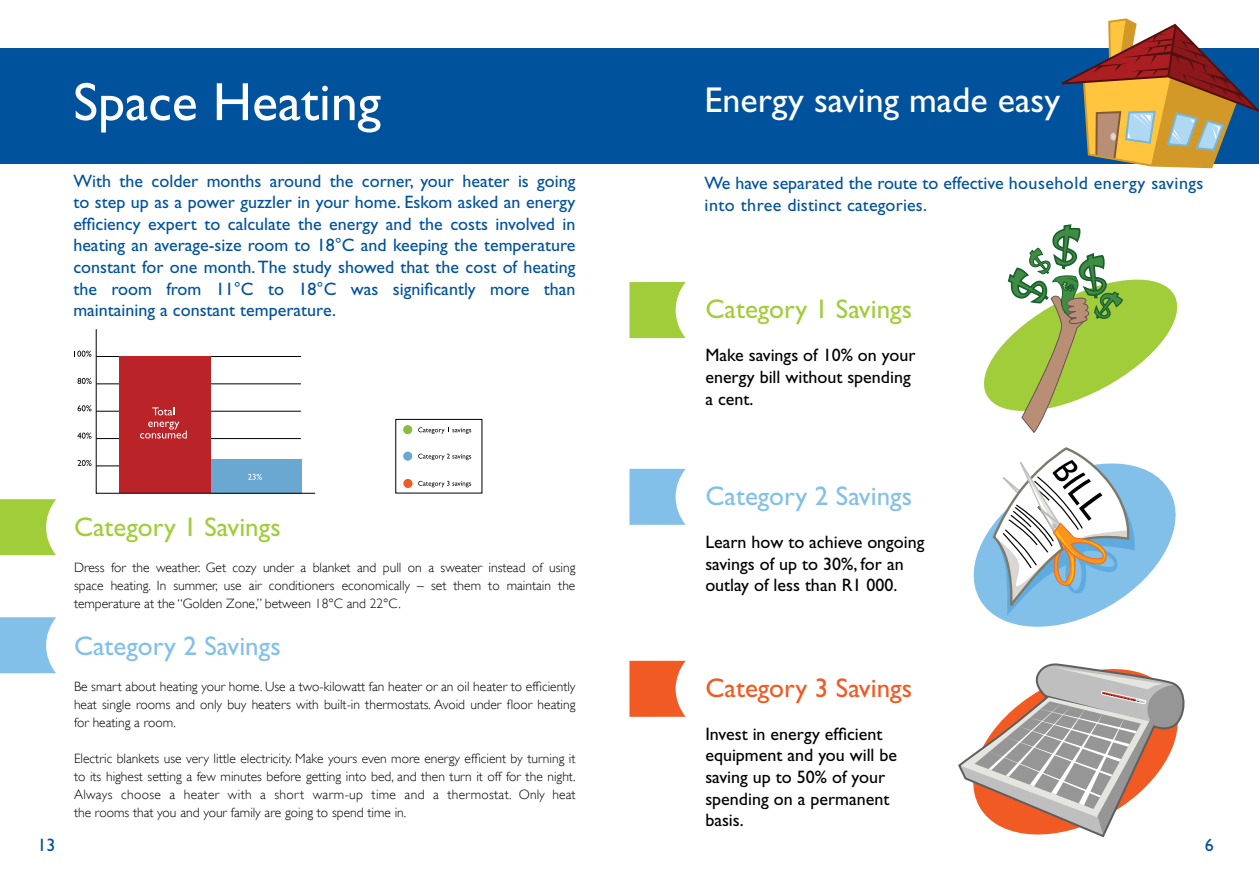
<style>
.page{position:relative;width:1259px;height:893px;background:#fff}
.page>*{position:absolute;margin:0;border:0;box-sizing:border-box;transform-origin:0 0}
.t1{font:54px "Gill Sans Std";color:#fff}
.t2{font:36px "Gill Sans Std";color:#fff}
.t3{font:27px "Gill Sans Std";color:#a1cd3a}
.t4{font:27px "Gill Sans Std";color:#82c0e9}
.t5{font:27px "Gill Sans Std";color:#f15a22}
.t6{font:18px/21.6px "Gill Sans Std";color:#00529c;text-align:justify}
.t7{font:18px/21.6px "Gill Sans Std";color:#000}
.t8{font:300 13.5px/18px "Gill Sans";color:#000;text-align:justify}
</style>
<div class="page">
<div style="left:0;top:48px;width:1259px;height:115px;background:#00529c"></div>
<svg style="left:74px;top:329px;width:242px;height:165px"></svg>
<svg style="left:958px;top:663px;width:227px;height:175px"></svg>
<svg style="left:984px;top:224px;width:194px;height:209px"></svg>
<svg style="left:1053px;top:18px;width:206px;height:151px"></svg>
<svg style="left:973px;top:447px;width:203px;height:180px"></svg>
<svg style="left:629px;top:661px;width:56px;height:56px;background:#f26e3c"></svg>
<svg style="left:629px;top:469px;width:56px;height:56px;background:#91c7eb"></svg>
<svg style="left:629px;top:282px;width:56px;height:56px;background:#acd251"></svg>
<svg style="left:0;top:617px;width:56px;height:56px;background:#91c7eb"></svg>
<svg style="left:0;top:499px;width:56px;height:56px;background:#acd352"></svg>
<div style="left:403px;top:452px;width:9px;height:9px;background:#6ba8d1;border-radius:50%"></div>
<div style="left:403px;top:425px;width:9px;height:9px;background:#87bd40;border-radius:50%"></div>
<div style="left:403px;top:479px;width:9px;height:9px;background:#f15a22;border-radius:50%"></div>
<svg style="left:418px;top:427px;width:53px;height:7px"></svg>
<svg style="left:418px;top:454px;width:53px;height:6px"></svg>
<svg style="left:418px;top:481px;width:53px;height:6px"></svg>
<h1 class="t1" style="left:73px;top:71px;width:309px">Space Heating</h1>
<p class="t6" style="left:73px;top:170px;width:503px">With the colder months around the corner, your heater is going to step up as a power guzzler in your home. Eskom asked an energy efficiency expert to calculate the energy and the costs involved in heating an average-size room to 18°C and keeping the temperature constant for one month. The study showed that the cost of heating the room from 11°C to 18°C was significantly more than maintaining a constant temperature.</p>
<h3 class="t3" style="left:74px;top:511px;width:208px">Category 1 Savings</h3>
<p class="t8" style="left:74px;top:558px;width:503px">Dress for the weather. Get cozy under a blanket and pull on a sweater instead of using space heating. In summer, use air conditioners economically – set them to maintain the temperature at the “Golden Zone,” between 18°C and 22°C.</p>
<h3 class="t4" style="left:74px;top:630px;width:208px">Category 2 Savings</h3>
<p class="t8" style="left:74px;top:677px;width:503px">Be smart about heating your home. Use a two-kilowatt fan heater or an oil heater to efficiently heat single rooms and only buy heaters with built-in thermostats. Avoid under floor heating for heating a room.</p>
<p class="t8" style="left:74px;top:749px;width:503px">Electric blankets use very little electricity. Make yours even more energy efficient by turning it to its highest setting a few minutes before getting into bed, and then turn it off for the night.<br>Always choose a heater with a short warm-up time and a thermostat. Only heat the rooms that you and your family are going to spend time in.</p>
<h2 class="t2" style="left:704px;top:80px;width:357px">Energy saving made easy</h2>
<h3 class="t6" style="left:704px;top:173px;width:500px">We have separated the route to effective household energy savings into three distinct categories.</h3>
<h3 class="t3" style="left:705px;top:294px;width:208px">Category 1 Savings</h3>
<h3 class="t7" style="left:705px;top:345px;width:212px">Make savings of 10% on your energy bill without spending a cent.</h3>
<h3 class="t4" style="left:705px;top:480px;width:208px">Category 2 Savings</h3>
<h3 class="t7" style="left:705px;top:531px;width:220px">Learn how to achieve ongoing savings of up to 30%, for an outlay of less than R1 000.</h3>
<h3 class="t5" style="left:705px;top:672px;width:208px">Category 3 Savings</h3>
<h3 class="t7" style="left:705px;top:723px;width:193px">Invest in energy efficient equipment and you will be saving up to 50% of your spending on a permanent basis.</h3>
<h3 class="t6" style="left:37px;top:834px;width:19px">13</h3>
<h3 class="t6" style="left:1205px;top:834px;width:10px">6</h3>
</div>
